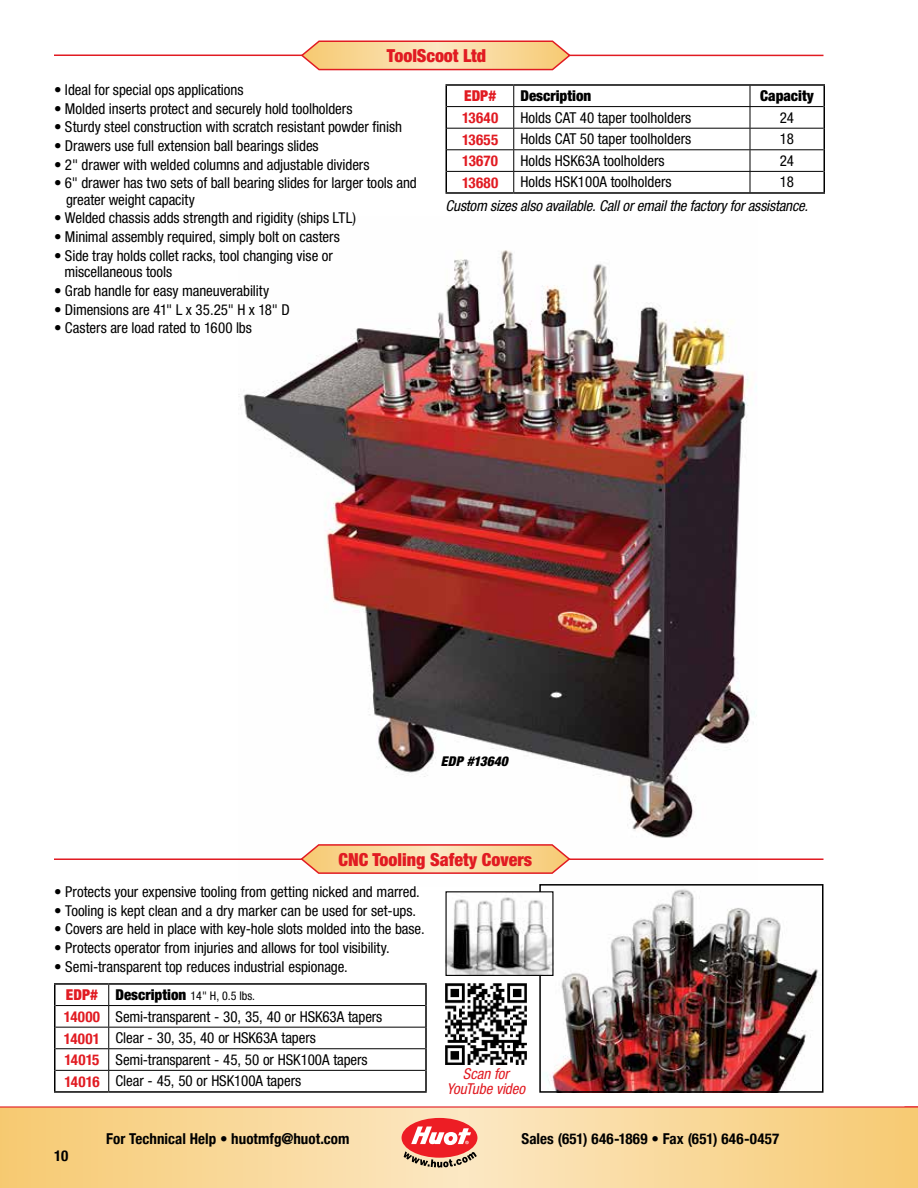
<style>
.page{position:relative;width:918px;height:1188px;background:#fff}
.page>*{position:absolute;margin:0;border:0;box-sizing:border-box;transform-origin:0 0}
.t1{font:900 condensed 18px "Helvetica Neue LT Pro";color:#e11b22}
.t2{font:condensed 15px/21.6px "Helvetica Neue LT Pro";letter-spacing:-.005em;color:#000}
.t3{font:700 condensed 15px "Helvetica Neue";letter-spacing:.005em;color:#000}
.t4{font:italic condensed 15px "Helvetica Neue LT Pro";letter-spacing:-.015em;color:#000}
.t5{font:700 condensed 15px "Helvetica Neue";letter-spacing:.02em;color:#e11b22}
.t6{font:900 condensed 15px "Helvetica Neue LT Pro";color:#000}
.t7{font:italic condensed 15px/15px "Helvetica Neue LT Pro";letter-spacing:-.005em;color:#e11b22;text-align:center}
.t8{font:900 condensed 15px "Helvetica Neue LT Pro";color:#e11b22}
.t9{font:italic 900 condensed 13.5px "Helvetica Neue LT Pro";letter-spacing:.005em;color:#000}
.t10{font:condensed 12px "Helvetica Neue LT Pro";color:#000}
.s1{font-weight:900;font-size:15px;color:#e11b22}
.s2{font-weight:900;font-size:15px}
.s3{font-family:"Helvetica Neue";font-weight:700;color:#e11b22}
</style>
<div class="page">
<svg style="left:0;top:1108px;width:918px;height:80px;background:#f8d798"></svg>
<hr style="left:0;top:1106px;width:918px;height:2px;background:#e11b22">
<div style="left:402px;top:1118px;width:75px;height:40px;background:#ed1d24;border-radius:50%"></div>
<svg style="left:404px;top:1151px;width:73px;height:17px"></svg>
<svg style="left:411px;top:1127px;width:60px;height:18px"></svg>
<img style="left:239px;top:250px;width:518px;height:588px">
<hr style="left:54px;top:54px;width:770px;height:2px;background:#e11b22">
<svg style="left:300px;top:40px;width:272px;height:31px;background:#f7ca9a"></svg>
<hr style="left:446px;top:84px;width:68px;height:2px;background:#000">
<hr style="left:514px;top:84px;width:236px;height:2px;background:#000">
<hr style="left:750px;top:84px;width:75px;height:2px;background:#000">
<svg style="left:446px;top:86px;width:1px;height:106px"></svg>
<svg style="left:824px;top:86px;width:1px;height:106px"></svg>
<hr style="left:447px;top:106px;width:67px;height:1px;background:#000">
<hr style="left:514px;top:106px;width:236px;height:1px;background:#000">
<hr style="left:750px;top:106px;width:74px;height:1px;background:#000">
<hr style="left:447px;top:128px;width:67px;height:1px;background:#000">
<hr style="left:514px;top:128px;width:236px;height:1px;background:#000">
<hr style="left:750px;top:128px;width:74px;height:1px;background:#000">
<hr style="left:447px;top:149px;width:67px;height:1px;background:#000">
<hr style="left:514px;top:149px;width:236px;height:1px;background:#000">
<hr style="left:750px;top:149px;width:74px;height:1px;background:#000">
<hr style="left:447px;top:171px;width:67px;height:1px;background:#000">
<hr style="left:514px;top:171px;width:236px;height:1px;background:#000">
<svg style="left:513px;top:86px;width:1px;height:106px"></svg>
<hr style="left:750px;top:171px;width:74px;height:1px;background:#000">
<svg style="left:750px;top:86px;width:1px;height:106px"></svg>
<hr style="left:446px;top:192px;width:68px;height:2px;background:#000">
<hr style="left:514px;top:192px;width:236px;height:2px;background:#000">
<hr style="left:750px;top:192px;width:75px;height:2px;background:#000">
<img style="left:545px;top:889px;width:273px;height:201px">
<div style="left:539px;top:884px;width:285px;height:209px;border:2px solid #000"></div>
<img style="left:448px;top:893px;width:104px;height:81px">
<hr style="left:54px;top:858px;width:770px;height:2px;background:#e11b22">
<svg style="left:299px;top:844px;width:273px;height:30px;background:#f7c897"></svg>
<hr style="left:54px;top:983px;width:55px;height:2px;background:#000">
<hr style="left:54px;top:985px;width:2px;height:21px;background:#000">
<hr style="left:109px;top:983px;width:318px;height:2px;background:#000">
<hr style="left:54px;top:1006px;width:2px;height:21px;background:#000">
<hr style="left:54px;top:1027px;width:2px;height:22px;background:#000">
<hr style="left:54px;top:1049px;width:2px;height:21px;background:#000">
<hr style="left:54px;top:1070px;width:2px;height:21px;background:#000">
<hr style="left:56px;top:1005px;width:53px;height:1px;background:#000">
<hr style="left:109px;top:1005px;width:316px;height:1px;background:#000">
<hr style="left:56px;top:1027px;width:53px;height:1px;background:#000">
<hr style="left:109px;top:1027px;width:316px;height:1px;background:#000">
<hr style="left:56px;top:1048px;width:53px;height:1px;background:#000">
<hr style="left:109px;top:1048px;width:316px;height:1px;background:#000">
<hr style="left:56px;top:1070px;width:53px;height:1px;background:#000">
<hr style="left:109px;top:1070px;width:316px;height:1px;background:#000">
<svg style="left:108px;top:985px;width:1px;height:106px"></svg>
<hr style="left:425px;top:985px;width:2px;height:21px;background:#000">
<hr style="left:425px;top:1006px;width:2px;height:21px;background:#000">
<hr style="left:425px;top:1027px;width:2px;height:22px;background:#000">
<hr style="left:425px;top:1049px;width:2px;height:21px;background:#000">
<hr style="left:425px;top:1070px;width:2px;height:21px;background:#000">
<hr style="left:54px;top:1091px;width:55px;height:2px;background:#000">
<hr style="left:109px;top:1091px;width:318px;height:2px;background:#000">
<img style="left:445px;top:983px;width:81px;height:81px">
<p class="t1" style="left:387px;top:45px;width:101px">ToolScoot Ltd</p>
<p class="t8" style="left:464px;top:87px;width:33px">EDP#</p>
<p class="t6" style="left:521px;top:87px;width:72px">Description</p>
<p class="t6" style="left:760px;top:87px;width:55px">Capacity</p>
<p class="t5" style="left:462px;top:105px;width:38px">13640</p>
<p class="t2" style="left:521px;top:106px;width:172px">Holds CAT 40 taper toolholders</p>
<p class="t2" style="left:780px;top:106px;width:16px">24</p>
<p class="t5" style="left:462px;top:127px;width:38px">13655</p>
<p class="t2" style="left:521px;top:128px;width:172px">Holds CAT 50 taper toolholders</p>
<p class="t2" style="left:780px;top:128px;width:16px">18</p>
<p class="t5" style="left:462px;top:149px;width:37px">13670</p>
<p class="t2" style="left:521px;top:150px;width:146px">Holds HSK63A toolholders</p>
<p class="t2" style="left:780px;top:150px;width:16px">24</p>
<p class="t5" style="left:462px;top:170px;width:38px">13680</p>
<p class="t2" style="left:521px;top:171px;width:153px">Holds HSK100A toolholders</p>
<p class="t2" style="left:780px;top:171px;width:16px">18</p>
<p class="t4" style="left:445px;top:197px;width:364px">Custom sizes also available. Call or email the factory for assistance.</p>
<p class="t2" style="left:54px;top:79px;width:191px">• Ideal for special ops applications</p>
<p class="t2" style="left:54px;top:97px;width:300px">• Molded inserts protect and securely hold toolholders</p>
<p class="t2" style="left:54px;top:116px;width:350px">• Sturdy steel construction with scratch resistant powder finish</p>
<p class="t2" style="left:54px;top:135px;width:266px">• Drawers use full extension ball bearings slides</p>
<p class="t2" style="left:54px;top:153px;width:317px">• 2" drawer with welded columns and adjustable dividers</p>
<p class="t2" style="left:66px;top:175px;width:352px;line-height:16.5px;text-indent:-12px">• 6" drawer has two sets of ball bearing slides for larger tools and greater weight capacity</p>
<p class="t2" style="left:54px;top:207px;width:304px">• Welded chassis adds strength and rigidity (ships LTL)</p>
<p class="t2" style="left:54px;top:226px;width:287px">• Minimal assembly required, simply bolt on casters</p>
<p class="t2" style="left:64px;top:247px;width:270px;line-height:16.5px;text-indent:-10px">• Side tray holds collet racks, tool changing vise or miscellaneous tools</p>
<p class="t2" style="left:54px;top:280px;width:217px">• Grab handle for easy maneuverability</p>
<p class="t2" style="left:54px;top:298px;width:237px">• Dimensions are 41" L x 35.25" H x 18" D</p>
<p class="t2" style="left:54px;top:317px;width:200px">• Casters are load rated to 1600 lbs</p>
<p class="t9" style="left:441px;top:753px;width:68px">EDP #13640</p>
<p class="t1" style="left:339px;top:849px;width:195px">CNC Tooling Safety Covers</p>
<p class="t2" style="left:54px;top:881px;width:367px">• Protects your expensive tooling from getting nicked and marred.</p>
<p class="t2" style="left:54px;top:900px;width:364px">• Tooling is kept clean and a dry marker can be used for set-ups.</p>
<p class="t2" style="left:54px;top:918px;width:372px">• Covers are held in place with key-hole slots molded into the base.</p>
<p class="t2" style="left:54px;top:937px;width:337px">• Protects operator from injuries and allows for tool visibility.</p>
<p class="t2" style="left:54px;top:956px;width:295px">• Semi-transparent top reduces industrial espionage.</p>
<p class="t10" style="left:66px;top:989px;width:191px"><span class="s1">EDP#</span> <span class="s2">Description</span> 14" H, 0.5 lbs.</p>
<p class="t2" style="left:64px;top:1005px;width:320px"><span class="s3">14000</span> Semi-transparent - 30, 35, 40 or HSK63A tapers <span class="s3">14001</span> Clear - 30, 35, 40 or HSK63A tapers<br><span class="s3">14015</span> Semi-transparent - 45, 50 or HSK100A tapers <span class="s3">14016</span> Clear - 45, 50 or HSK100A tapers</p>
<p class="t7" style="left:447px;top:1066px;width:80px">Scan for<br>YouTube video</p>
<p class="t3" style="left:54px;top:1143px;width:16px">10</p>
<p class="t3" style="left:106px;top:1126px;width:245px">For Technical Help • huotmfg@huot.com</p>
<p class="t3" style="left:522px;top:1126px;width:259px">Sales (651) 646-1869 • Fax (651) 646-0457</p>
</div>
